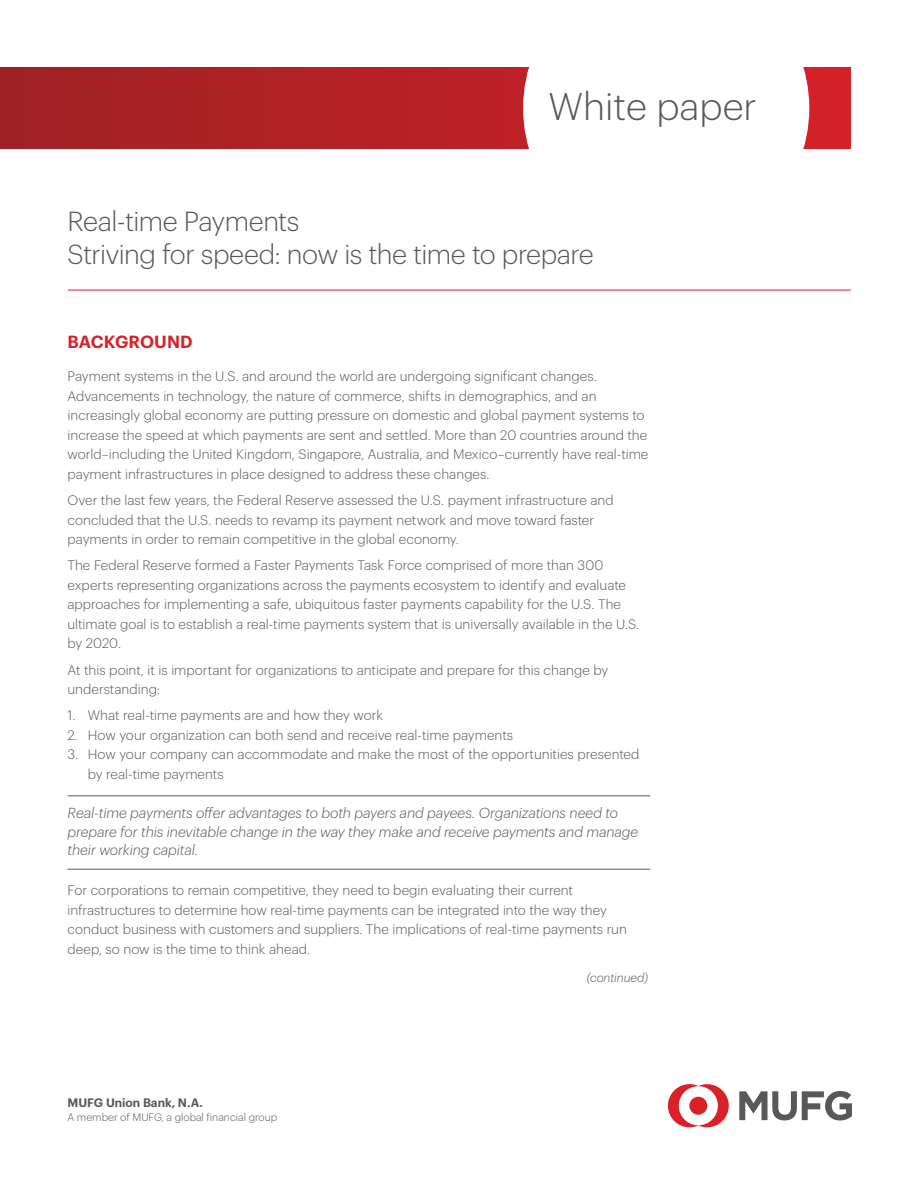
<style>
.page{position:relative;width:918px;height:1188px;background:#fff}
.page>*{position:absolute;margin:0;border:0;box-sizing:border-box;transform-origin:0 0}
.t1{font:300 37.8px "Graphik";color:#57585a}
.Headline_18_20{font:300 27px/33px "Graphik";letter-spacing:-.02em;color:#57585a}
.Subhead_Level_1{font:600 17.25px "Graphik";letter-spacing:.005em;color:#da2128}
.t2{font:italic 300 14.25px/18.8px "Graphik";letter-spacing:-.005em;color:#57585a}
.Body_Copy_9_13{font:300 13.5px/19.5px "Graphik";color:#57585a}
.t3{font:600 12px "Graphik";color:#57585a}
.continued{font:italic 300 12px "Graphik";color:#57585a}
.t4{font:300 10.5px "Graphik";color:#57585a}
</style>
<div class="page">
<svg style="left:0;top:68px;width:850px;height:81px;background:#b12125"></svg>
<svg style="left:523px;top:67px;width:286px;height:82px"></svg>
<svg style="left:739px;top:1091px;width:112px;height:30px"></svg>
<svg style="left:668px;top:1084px;width:61px;height:43px"></svg>
<hr style="left:68px;top:290px;width:783px;height:1px;background:#da2128">
<hr style="left:68px;top:795px;width:582px;height:1px;background:#57585a">
<hr style="left:68px;top:869px;width:582px;height:1px;background:#57585a">
<p class="t1" style="left:549px;top:79px;width:210px">White paper</p>
<p class="Headline_18_20" style="left:68px;top:203px;width:528px">Real-time Payments<br>Striving for speed: now is the time to prepare</p>
<p class="Subhead_Level_1" style="left:68px;top:329px;width:127px">BACKGROUND</p>
<p class="Body_Copy_9_13" style="left:68px;top:366px;width:582px">Payment systems in the U.S. and around the world are undergoing significant changes.<br>Advancements in technology, the nature of commerce, shifts in demographics, and an increasingly global economy are putting pressure on domestic and global payment systems to increase the speed at which payments are sent and settled. More than 20 countries around the world–including the United Kingdom, Singapore, Australia, and Mexico–currently have real-time payment infrastructures in place designed to address these changes.</p>
<p class="Body_Copy_9_13" style="left:68px;top:489px;width:548px">Over the last few years, the Federal Reserve assessed the U.S. payment infrastructure and concluded that the U.S. needs to revamp its payment network and move toward faster payments in order to remain competitive in the global economy.</p>
<p class="Body_Copy_9_13" style="left:68px;top:555px;width:574px">The Federal Reserve formed a Faster Payments Task Force comprised of more than 300 experts representing organizations across the payments ecosystem to identify and evaluate approaches for implementing a safe, ubiquitous faster payments capability for the U.S. The ultimate goal is to establish a real-time payments system that is universally available in the U.S. by 2020.</p>
<p class="Body_Copy_9_13" style="left:68px;top:659px;width:542px">At this point, it is important for organizations to anticipate and prepare for this change by understanding:</p>
<p class="Body_Copy_9_13" style="left:68px;top:705px;width:317px">1. What real-time payments are and how they work</p>
<p class="Body_Copy_9_13" style="left:68px;top:724px;width:447px">2. How your organization can both send and receive real-time payments</p>
<p class="Body_Copy_9_13" style="left:88px;top:744px;width:553px;text-indent:-20px">3. How your company can accommodate and make the most of the opportunities presented by real-time payments</p>
<p class="t2" style="left:68px;top:802px;width:572px">Real-time payments offer advantages to both payers and payees. Organizations need to prepare for this inevitable change in the way they make and receive payments and manage their working capital.</p>
<p class="Body_Copy_9_13" style="left:68px;top:879px;width:561px">For corporations to remain competitive, they need to begin evaluating their current infrastructures to determine how real-time payments can be integrated into the way they conduct business with customers and suppliers. The implications of real-time payments run deep, so now is the time to think ahead.</p>
<p class="t3" style="left:68px;top:1093px;width:137px">MUFG Union Bank, N.A.</p>
<p class="t4" style="left:68px;top:1109px;width:211px">A member of MUFG, a global financial group</p>
<p class="continued" style="left:587px;top:969px;width:63px">(continued)</p>
</div>
